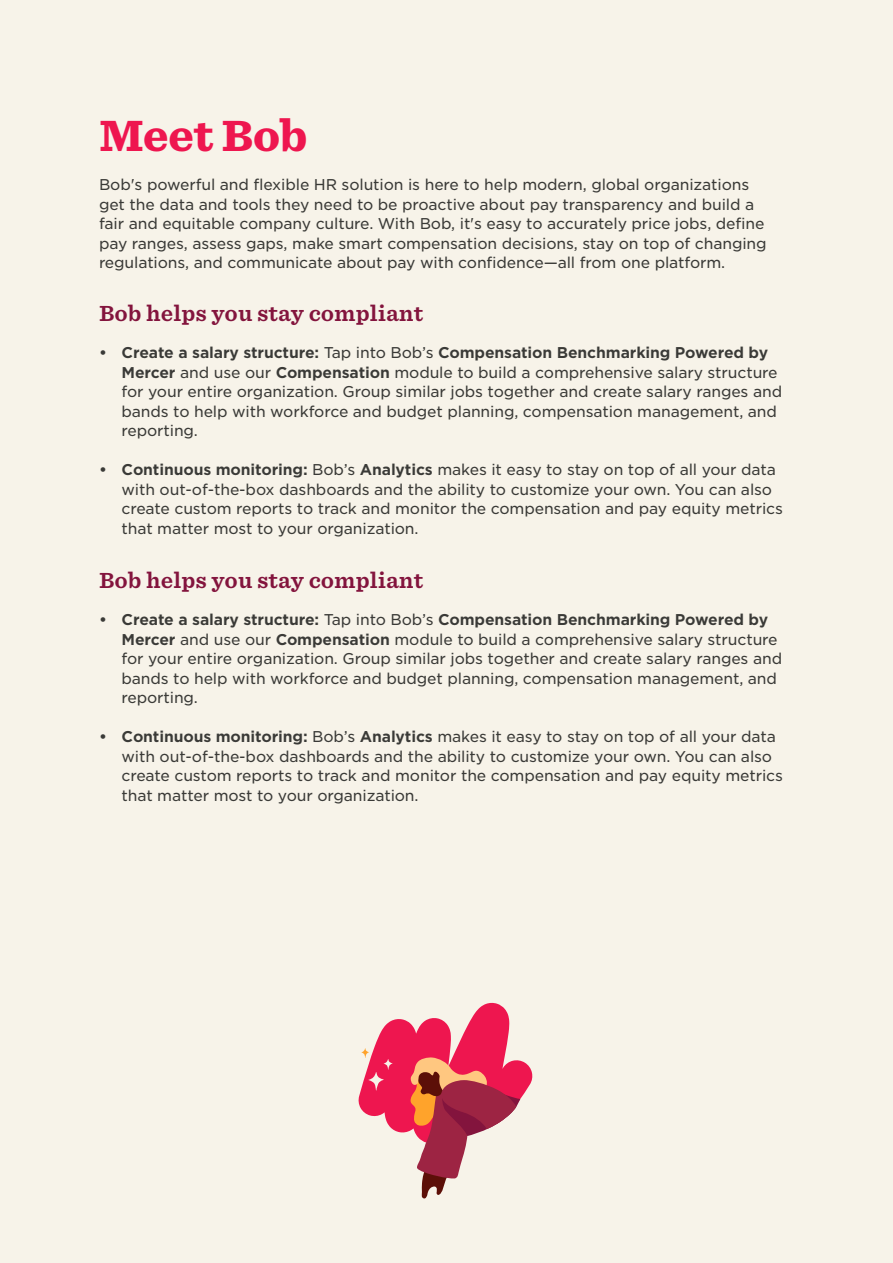
<style>
.page{position:relative;width:893px;height:1263px;background:#f7f3e9}
.page>*{position:absolute;margin:0;border:0;box-sizing:border-box;transform-origin:0 0}
.MeetBob_H1{font:900 42px "Sentinel S Sm";letter-spacing:-.02em;color:#ee164f}
.H2_Orange{font:700 21px "Sentinel S Sm";color:#83143d}
.Body_text{font:15px/19.5px "Gotham S Sm";letter-spacing:-.01em;color:#3a3a37}
.t1{font:700 15px "Gotham S Sm";letter-spacing:-.01em;color:#3a3a37}
.s1{font-weight:400}
.s2{font-weight:700}
</style>
<div class="page">
<svg style="left:358px;top:1002px;width:175px;height:197px"></svg>
<h1 class="MeetBob_H1" style="left:99px;top:102px;width:210px">Meet Bob</h1>
<p class="Body_text" style="left:99px;top:174px;width:669px">Bob s' powerful and flexible HR solution is here to help modern, global organizations get the data and tools they need to be proactive about pay transparency and build a fair and equitable company culture. With Bob it, s' easy to accurately price jobs, define pay ranges, assess gaps, make smart compensation decisions, stay on top of changing regulations, and communicate about pay with confidence—all from one platform.</p>
<h2 class="H2_Orange" style="left:99px;top:296px;width:326px">Bob helps you stay compliant</h2>
<p class="t1" style="left:122px;top:342px;width:648px">Create a salary structure: <span class="s1">Tap into Bob s’</span> Compensation Benchmarking Powered by</p>
<p class="t1" style="left:99px;top:342px;width:9px">•</p>
<p class="t1" style="left:99px;top:459px;width:9px">•</p>
<p class="Body_text" style="left:122px;top:362px;width:662px"><span class="s2">Mercer</span> and use our <span class="s2">Compensation</span> module to build a comprehensive salary structure for your entire organization. Group similar jobs together and create salary ranges and bands to help with workforce and budget planning, compensation management, and reporting.</p>
<p class="Body_text" style="left:122px;top:459px;width:656px"><span class="s2">Continuous monitoring:</span> Bob s’ <span class="s2">Analytics</span> makes it easy to stay on top of all your data</p>
<p class="Body_text" style="left:122px;top:479px;width:663px">with out-of-the-box dashboards and the ability to customize your own. You can also create custom reports to track and monitor the compensation and pay equity metrics that matter most to your organization.</p>
<h2 class="H2_Orange" style="left:99px;top:563px;width:326px">Bob helps you stay compliant</h2>
<p class="t1" style="left:122px;top:609px;width:648px">Create a salary structure: <span class="s1">Tap into Bob s’</span> Compensation Benchmarking Powered by</p>
<p class="t1" style="left:99px;top:609px;width:9px">•</p>
<p class="t1" style="left:99px;top:726px;width:9px">•</p>
<p class="Body_text" style="left:122px;top:629px;width:662px"><span class="s2">Mercer</span> and use our <span class="s2">Compensation</span> module to build a comprehensive salary structure for your entire organization. Group similar jobs together and create salary ranges and bands to help with workforce and budget planning, compensation management, and reporting.</p>
<p class="Body_text" style="left:122px;top:726px;width:656px"><span class="s2">Continuous monitoring:</span> Bob s’ <span class="s2">Analytics</span> makes it easy to stay on top of all your data</p>
<p class="Body_text" style="left:122px;top:746px;width:663px">with out-of-the-box dashboards and the ability to customize your own. You can also create custom reports to track and monitor the compensation and pay equity metrics that matter most to your organization.</p>
</div>
